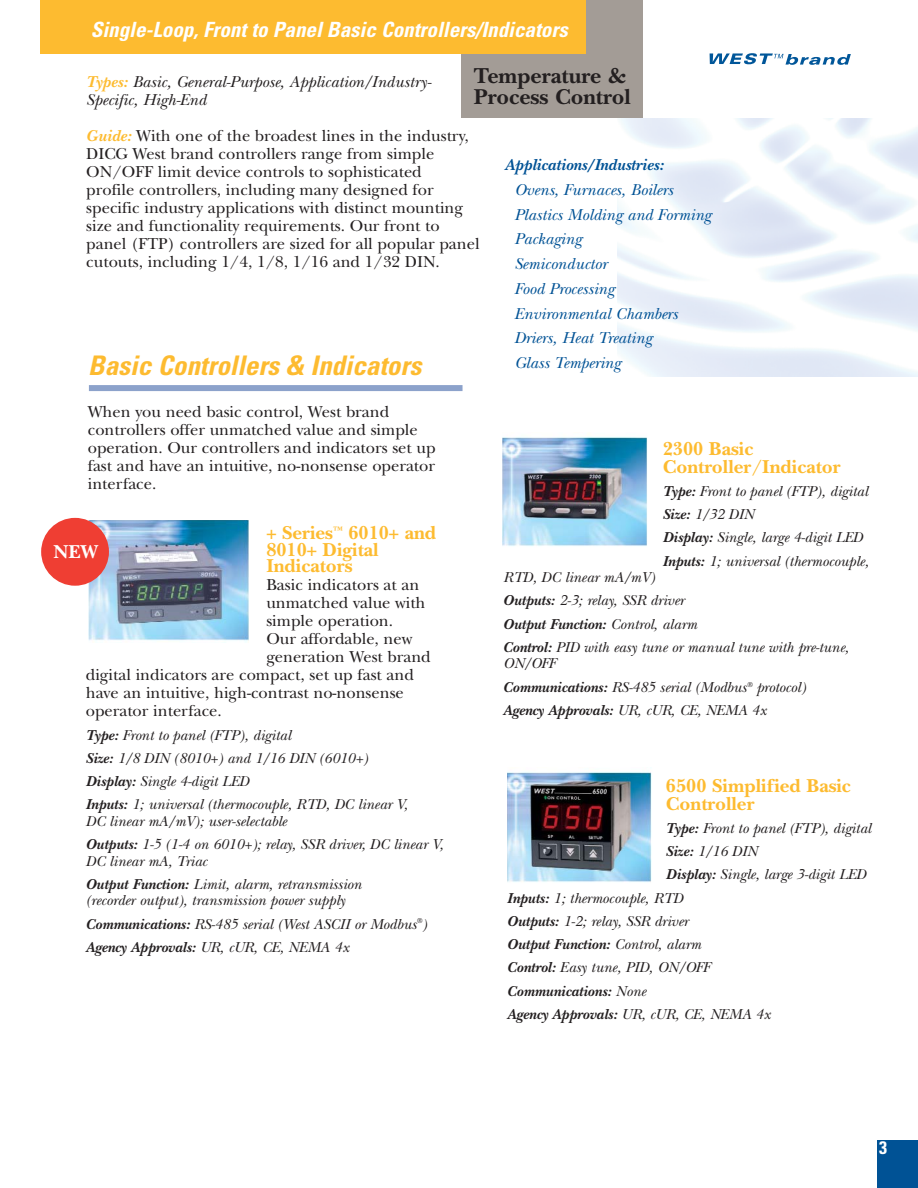
<style>
.page{position:relative;width:918px;height:1188px;background:#fff}
.page>*{position:absolute;margin:0;border:0;box-sizing:border-box;transform-origin:0 0}
.t1{font:italic 700 condensed 27px "Univers";color:#fdbb30}
.t2{font:700 22.5px/21px "New Baskerville";color:#231f20}
.t3{font:italic 700 condensed 21px "Univers";color:#fff}
.t4{font:700 19.5px/18px "New Baskerville";color:#fdbb30}
.t5{font:700 19.5px "New Baskerville";color:#fff}
.t6{font:700 condensed 18px "Univers";color:#fff}
.t7{font:16.5px/18px "New Baskerville";color:#231f20}
.t8{font:italic 16.5px/24.8px "New Baskerville";color:#005295}
.t9{font:italic 16.5px/18px "New Baskerville";color:#231f20}
.t10{font:italic 700 16.5px "New Baskerville";color:#005295}
.t11{font:italic 15px/23.2px "New Baskerville";color:#231f20}
.t12{font:italic 700 15px "New Baskerville";color:#231f20}
.s1{font-weight:700;color:#fdbb30}
.s2{font-weight:700;font-style:italic;color:#fdbb30}
.s3{font-weight:700}
.s4{font-weight:400}
</style>
<div class="page">
<div style="left:878px;top:1140px;width:40px;height:48px;background:#005295"></div>
<div style="left:40px;top:0;width:546px;height:54px;background:#fdbb30"></div>
<img style="left:502px;top:437px;width:146px;height:109px">
<svg style="left:710px;top:53px;width:141px;height:12px"></svg>
<div style="left:89px;top:385px;width:374px;height:6px;background:#8ca2cb"></div>
<img style="left:507px;top:772px;width:145px;height:110px">
<img style="left:88px;top:521px;width:161px;height:121px">
<div style="left:41px;top:518px;width:68px;height:68px;background:#ef3e33;border-radius:50%"></div>
<h3 class="t3" style="left:91px;top:22px;width:483px">Single-Loop,Frontto PanelBasic Controllers/Indicators</h3>
<p class="t9" style="left:86px;top:75px;width:347px"><span class="s1">Types:</span> Basic, General-Purpose, Application/Industry-<br>Specific, High-End</p>
<p class="t7" style="left:86px;top:128px;width:395px"><span class="s2">Guide:</span> With one of the broadest lines in the industry, DICG West brand controllers range from simple ON/OFF limit device controls to sophisticated<br>profile controllers, including many designed for specific industry applications with distinct mounting size and functionality requirements. Our front to panel (FTP) controllers are sized for all popular panel cutouts, including 1/4, 1/8, 1/16 and 1/32 DIN.</p>
<h2 class="t2" style="left:474px;top:68px;width:158px">Temperature &amp;<br>Process Control</h2>
<p class="t10" style="left:505px;top:159px;width:160px">Applications/Industries:</p>
<p class="t8" style="left:514px;top:179px;width:198px">Ovens, Furnaces, Boilers<br>Plastics Molding and Forming<br>Packaging<br>Semiconductor<br>Food Processing<br>Environmental Chambers<br>Driers, Heat Treating<br>Glass Tempering</p>
<h1 class="t1" style="left:88px;top:355px;width:340px">Basic Controllers &amp; Indicators</h1>
<p class="t7" style="left:88px;top:404px;width:349px">When you need basic control, West brand controllers offer unmatched value and simple operation. Our controllers and indicators set up fast and have an intuitive, no-nonsense operator interface.</p>
<h3 class="t4" style="left:266px;top:527px;width:171px;line-height:16.5px">+ Series<sup>™</sup> 6010+ and<br>8010+ Digital<br>Indicators</h3>
<p class="t7" style="left:266px;top:578px;width:155px">Basic indicators at an</p>
<p class="t7" style="left:266px;top:596px;width:161px">unmatched value with</p>
<p class="t7" style="left:266px;top:614px;width:128px">simple operation.</p>
<p class="t7" style="left:266px;top:632px;width:147px">Our affordable, new</p>
<p class="t7" style="left:266px;top:650px;width:166px">generation West brand</p>
<p class="t7" style="left:86px;top:668px;width:330px">digital indicators are compact, set up fast and</p>
<p class="t7" style="left:86px;top:686px;width:320px">have an intuitive, high-contrast no-nonsense</p>
<p class="t7" style="left:86px;top:704px;width:138px">operator interface.</p>
<p class="t11" style="left:86px;top:725px;width:324px"><span class="s3">Type:</span> Front to panel (FTP), digital<br><span class="s3">Size:</span> 1/8 DIN (8010+) and 1/16 DIN (6010+)<br><span class="s3">Display:</span> Single 4-digit LED<br><span class="s3">Inputs:</span> 1; universal (thermocouple, RTD, DC linear V,</p>
<p class="t11" style="left:86px;top:811px;width:359px">DC linear mA/mV); user-selectable<br><span class="s3">Outputs:</span> 1-5 (1-4 on 6010+); relay, SSR driver, DC linear V,</p>
<p class="t11" style="left:86px;top:851px;width:277px">DC linear mA, Triac<br><span class="s3">Output Function:</span> Limit, alarm, retransmission</p>
<p class="t11" style="left:86px;top:891px;width:343px">(recorder output), transmission power supply<br><span class="s3">Communications:</span> RS-485 serial (West ASCII or Modbus<sup>®</sup>)<br><span class="s3">Agency Approvals:</span> UR, cUR, CE, NEMA 4x</p>
<h3 class="t4" style="left:663px;top:442px;width:179px">2300 Basic<br>Controller/Indicator</h3>
<p class="t11" style="left:663px;top:481px;width:208px"><span class="s3">Type:</span> Front to panel (FTP), digital<br><span class="s3">Size:</span> 1/32 DIN<br><span class="s3">Display:</span> Single, large 4-digit LED<br><span class="s3">Inputs:</span> 1; universal (thermocouple,</p>
<p class="t11" style="left:503px;top:568px;width:347px">RTD, DC linear mA/mV)<br><span class="s3">Outputs:</span> 2-3; relay, SSR driver<br><span class="s3">Output Function:</span> Control, alarm<br><span class="s3">Control:</span> PID with easy tune or manual tune with pre-tune,</p>
<p class="t11" style="left:503px;top:654px;width:304px">ON/OFF<br><span class="s3">Communications:</span> RS-485 serial (Modbus<sup>®</sup> protocol)<br><span class="s3">Agency Approvals:</span> UR, cUR, CE, NEMA 4x</p>
<h3 class="t5" style="left:53px;top:545px;width:46px">NEW</h3>
<h3 class="t4" style="left:666px;top:779px;width:187px">6500 Simplified Basic<br>Controller</h3>
<p class="t11" style="left:666px;top:818px;width:207px"><span class="s3">Type:</span> Front to panel (FTP), digital</p>
<p class="t11" style="left:666px;top:842px;width:93px"><span class="s3">Size:</span> 1/16 DIN</p>
<p class="t11" style="left:666px;top:865px;width:202px"><span class="s3">Display:</span> Single, large 3-digit LED</p>
<p class="t11" style="left:507px;top:888px;width:177px"><span class="s3">Inputs:</span> 1; thermocouple, RTD</p>
<p class="t11" style="left:507px;top:911px;width:183px"><span class="s3">Outputs:</span> 1-2; relay, SSR driver</p>
<p class="t12" style="left:507px;top:939px;width:195px">Output Function: <span class="s4">Control, alarm</span></p>
<p class="t11" style="left:507px;top:958px;width:204px"><span class="s3">Control:</span> Easy tune, PID, ON/OFF</p>
<p class="t12" style="left:507px;top:986px;width:140px">Communications: <span class="s4">None</span></p>
<p class="t12" style="left:507px;top:1009px;width:265px">Agency Approvals: <span class="s4">UR, cUR, CE, NEMA 4x</span></p>
<p class="t6" style="left:879px;top:1141px;width:9px">3</p>
</div>
